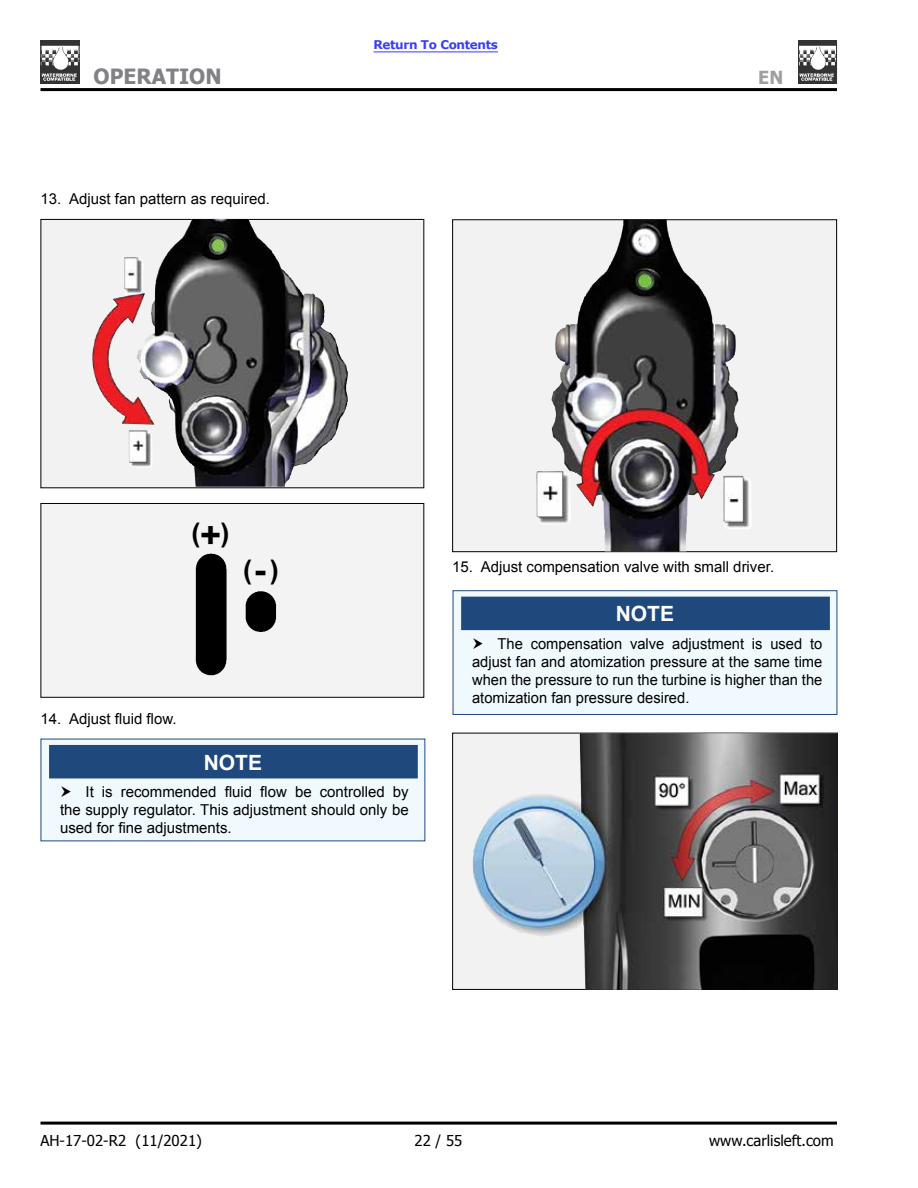
<style>
.page{position:relative;width:918px;height:1188px;background:#fff}
.page>*{position:absolute;margin:0;border:0;box-sizing:border-box;transform-origin:0 0}
.t1{font:700 27px "Arial";color:#000}
.t2{font:700 21px "Arial";color:#fff}
.t3{font:700 21px "Tahoma";color:#808285}
.t4{font:700 18px "Tahoma";color:#9d9fa2}
.t5{font:15px/18px "Arial";color:#000;text-align:justify}
.t6{font:15px "Tahoma";color:#000}
.t7{font:700 12px "Verdana";letter-spacing:-.03em;color:#363ffb}
.s1{font-size:36px}
</style>
<div class="page">
<hr style="left:40px;top:88px;width:797px;height:3px;background:#000">
<img style="left:41px;top:40px;width:38px;height:44px">
<img style="left:798px;top:40px;width:39px;height:44px">
<hr style="left:40px;top:1122px;width:797px;height:3px;background:#000">
<div style="left:41px;top:503px;width:383px;height:194px;background:#f3f3f3"></div>
<div style="left:40px;top:503px;width:384px;height:195px;border:1px solid #000"></div>
<svg style="left:42px;top:221px;width:380px;height:265px;fill:#f2f2f2"></svg>
<img style="left:195px;top:553px;width:82px;height:123px">
<img style="left:137px;top:219px;width:153px;height:268px">
<svg style="left:454px;top:735px;width:382px;height:253px"></svg>
<div style="left:452px;top:733px;width:386px;height:257px;border:1px solid #000"></div>
<img style="left:473px;top:733px;width:108px;height:199px">
<svg style="left:454px;top:221px;width:381px;height:329px;fill:#f2f2f2"></svg>
<div style="left:452px;top:219px;width:385px;height:333px;border:1px solid #000"></div>
<img style="left:551px;top:219px;width:73px;height:273px">
<div style="left:41px;top:739px;width:384px;height:102px;background:#eff9fe"></div>
<div style="left:49px;top:745px;width:369px;height:33px;background:#1f497d"></div>
<div style="left:453px;top:590px;width:384px;height:125px;background:#eff9fe;border:1px solid #1f497d"></div>
<div style="left:461px;top:597px;width:369px;height:33px;background:#1f497d"></div>
<hr style="left:374px;top:52px;width:124px;height:1px;background:#363ffb">
<p class="t7" style="left:374px;top:37px;width:126px">Return To Contents</p>
<h2 class="t3" style="left:94px;top:62px;width:129px">OPERATION</h2>
<p class="t4" style="left:758px;top:65px;width:26px">EN</p>
<p class="t5" style="left:40px;top:189px;width:231px">13. Adjust fan pattern as required.</p>
<h1 class="t1" style="left:191px;top:515px;width:39px">(<span class="s1">+</span>)</h1>
<h1 class="t1" style="left:243px;top:552px;width:37px">( <span class="s1">-</span>)</h1>
<p class="t5" style="left:40px;top:710px;width:138px">14. Adjust fluid flow.</p>
<h2 class="t2" style="left:204px;top:749px;width:60px">NOTE</h2>
<h2 class="t2" style="left:202px;top:758px;width:60px">NOTE</h2>
<p class="t5" style="left:60px;top:783px;width:350px;text-indent:26px">It is recommended fluid flow be controlled by the supply regulator. This adjustment should only be used for fine adjustments.</p>
<p class="t5" style="left:452px;top:558px;width:323px">15. Adjust compensation valve with small driver.</p>
<h2 class="t2" style="left:616px;top:600px;width:60px">NOTE</h2>
<p class="t5" style="left:472px;top:635px;width:352px;text-indent:26px">The compensation valve adjustment is used to adjust fan and atomization pressure at the same time when the pressure to run the turbine is higher than the atomization fan pressure desired.</p>
<p class="t6" style="left:40px;top:1130px;width:163px">AH-17-02-R2 (11/2021)</p>
<p class="t6" style="left:415px;top:1130px;width:49px">22 / 55</p>
<p class="t6" style="left:709px;top:1130px;width:126px">www.carlisleft.com</p>
</div>
